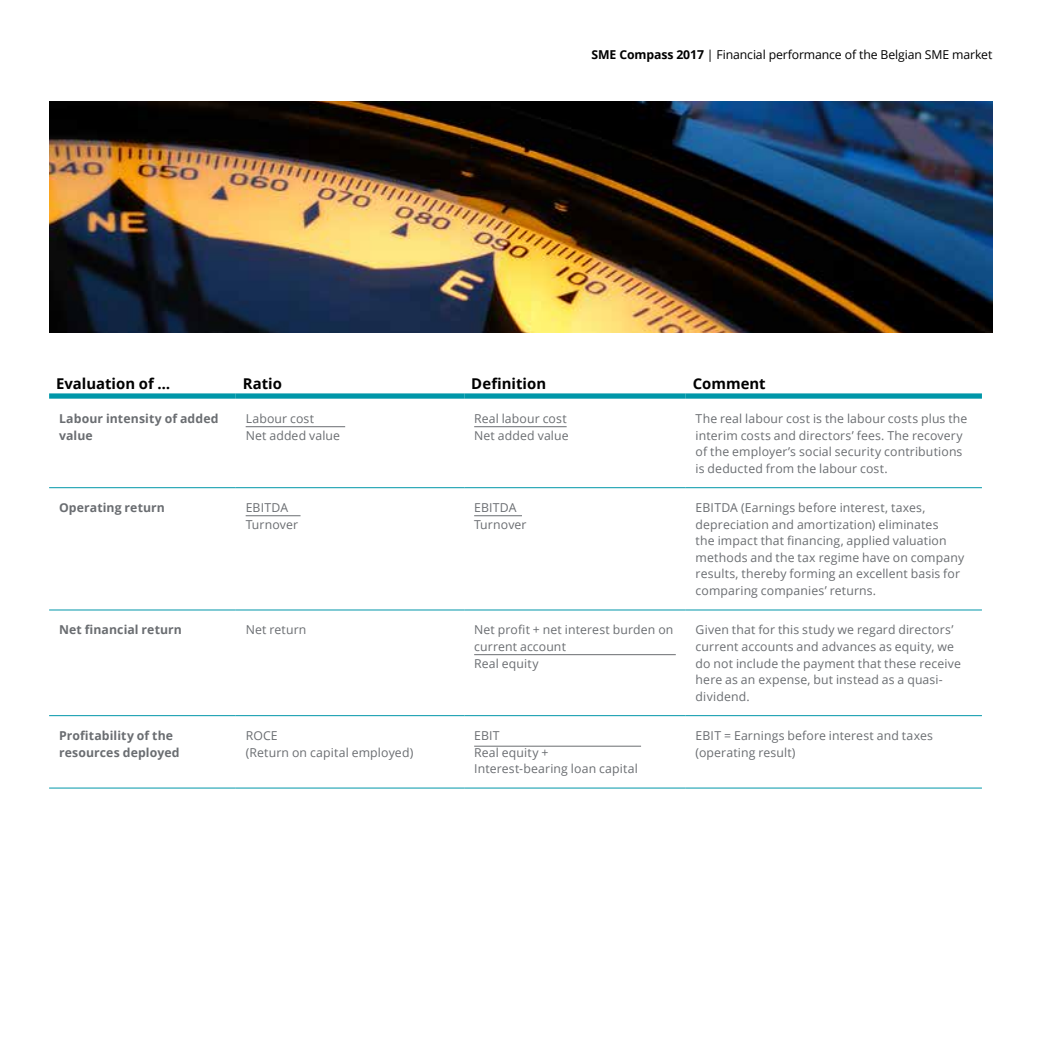
<style>
.page{position:relative;width:1042px;height:1042px;background:#fff}
.page>*{position:absolute;margin:0;border:0;box-sizing:border-box;transform-origin:0 0}
.t1{font:700 14.88px "Open Sans";color:#000}
.t2{font:12.25px/16.6px "Open Sans";letter-spacing:.01em;color:#6a6d71}
.t3{font:700 12.25px/16.6px "Open Sans";letter-spacing:.01em;color:#6a6d71}
.t4{font:12.25px "Open Sans";letter-spacing:-.01em;color:#000}
.s1{font-weight:700}
</style>
<div class="page">
<div style="left:49px;top:393px;width:187px;height:6px;background:#0097a9"></div>
<div style="left:236px;top:393px;width:228px;height:6px;background:#0097a9"></div>
<div style="left:464px;top:393px;width:222px;height:6px;background:#0097a9"></div>
<div style="left:686px;top:393px;width:296px;height:6px;background:#0097a9"></div>
<hr style="left:49px;top:487px;width:187px;height:1px;background:#0097a9">
<hr style="left:236px;top:487px;width:228px;height:1px;background:#0097a9">
<hr style="left:464px;top:487px;width:222px;height:1px;background:#0097a9">
<hr style="left:686px;top:487px;width:296px;height:1px;background:#0097a9">
<hr style="left:49px;top:609px;width:187px;height:1px;background:#0097a9">
<hr style="left:236px;top:609px;width:228px;height:1px;background:#0097a9">
<hr style="left:464px;top:609px;width:222px;height:1px;background:#0097a9">
<hr style="left:686px;top:609px;width:296px;height:1px;background:#0097a9">
<hr style="left:49px;top:715px;width:187px;height:1px;background:#0097a9">
<hr style="left:236px;top:715px;width:228px;height:1px;background:#0097a9">
<hr style="left:464px;top:715px;width:222px;height:1px;background:#0097a9">
<hr style="left:686px;top:715px;width:296px;height:1px;background:#0097a9">
<hr style="left:464px;top:787px;width:222px;height:1px;background:#0097a9">
<hr style="left:686px;top:787px;width:296px;height:1px;background:#0097a9">
<hr style="left:236px;top:787px;width:228px;height:1px;background:#0097a9">
<hr style="left:49px;top:787px;width:187px;height:1px;background:#0097a9">
<hr style="left:246px;top:426px;width:99px;height:1px;background:#6a6d71">
<hr style="left:474px;top:426px;width:93px;height:1px;background:#6a6d71">
<hr style="left:246px;top:515px;width:54px;height:1px;background:#6a6d71">
<hr style="left:474px;top:515px;width:48px;height:1px;background:#6a6d71">
<hr style="left:474px;top:654px;width:202px;height:1px;background:#6a6d71">
<hr style="left:474px;top:746px;width:167px;height:1px;background:#6a6d71">
<img style="left:49px;top:102px;width:944px;height:231px">
<p class="t4" style="left:591px;top:46px;width:402px"><span class="s1">SME Compass 2017</span> | Financial performance of the Belgian SME market</p>
<p class="t1" style="left:56px;top:373px;width:115px">Evaluation of …</p>
<p class="t1" style="left:243px;top:373px;width:41px">Ratio</p>
<p class="t1" style="left:471px;top:373px;width:76px">Definition</p>
<p class="t1" style="left:693px;top:373px;width:75px">Comment</p>
<p class="t3" style="left:59px;top:410px;width:161px">Labour intensity of added value</p>
<p class="t2" style="left:246px;top:410px;width:96px">Labour cost<br>Net added value</p>
<p class="t2" style="left:474px;top:410px;width:96px">Real labour cost<br>Net added value</p>
<p class="t2" style="left:695px;top:410px;width:273px">The real labour cost is the labour costs plus the interim costs and directors’ fees. The recovery of the employer’s social security contributions is deducted from the labour cost.</p>
<p class="t3" style="left:59px;top:499px;width:107px">Operating return</p>
<p class="t2" style="left:246px;top:499px;width:54px">EBITDA<br>Turnover</p>
<p class="t2" style="left:474px;top:499px;width:54px">EBITDA<br>Turnover</p>
<p class="t2" style="left:695px;top:499px;width:270px">EBITDA (Earnings before interest, taxes, depreciation and amortization) eliminates<br>the impact that financing, applied valuation methods and the tax regime have on company results, thereby forming an excellent basis for comparing companies’ returns.</p>
<p class="t3" style="left:59px;top:621px;width:124px">Net financial return</p>
<p class="t2" style="left:246px;top:621px;width:62px">Net return</p>
<p class="t2" style="left:474px;top:621px;width:201px">Net profit + net interest burden on current account<br>Real equity</p>
<p class="t2" style="left:695px;top:621px;width:267px">Given that for this study we regard directors’ current accounts and advances as equity, we do not include the payment that these receive here as an expense, but instead as a quasi&shy;dividend.</p>
<p class="t3" style="left:59px;top:727px;width:122px">Profitability of the resources deployed</p>
<p class="t2" style="left:246px;top:727px;width:169px">ROCE<br>(Return on capital employed)</p>
<p class="t2" style="left:474px;top:727px;width:165px">EBIT<br>Real equity +<br>Interest-bearing loan capital</p>
<p class="t2" style="left:695px;top:727px;width:239px">EBIT = Earnings before interest and taxes (operating result)</p>
</div>
